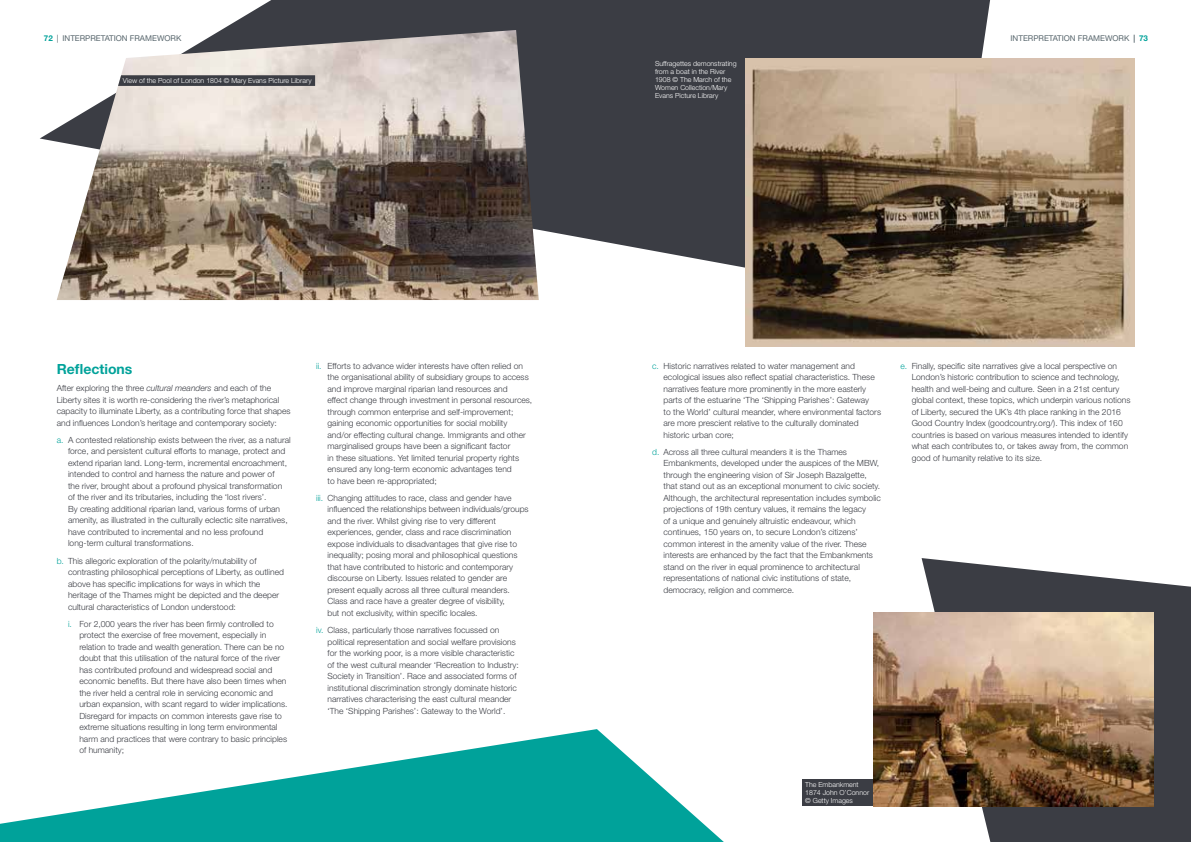
<style>
.page{position:relative;width:1191px;height:842px;background:#fff}
.page>*{position:absolute;margin:0;border:0;box-sizing:border-box;transform-origin:0 0}
.t1{font:700 14px "Helvetica Neue LT Std";color:#00a29a}
.t2{font:300 8.5px/11.5px "Helvetica Neue LT Std";color:#3b3d44}
.t3{font:8px "Helvetica Neue LT Std";color:#58666d}
.t4{font:300 7px/8px "Helvetica Neue LT Std";color:#fff}
.s1{font-weight:700;color:#00a29a}
.s2{font-weight:700}
.s3{font-style:italic}
.s4{color:#00a29a}
</style>
<div class="page">
<svg style="left:921px;top:558px;width:270px;height:284px;fill:#3b3d44"></svg>
<svg style="left:40px;top:0;width:950px;height:268px;fill:#3b3d44"></svg>
<svg style="left:0;top:729px;width:724px;height:113px;fill:#00a29a"></svg>
<div style="left:652px;top:58px;width:93px;height:43px;background:#3b3d44"></div>
<div style="left:802px;top:780px;width:71px;height:26px;background:#3b3d44"></div>
<img style="left:57px;top:30px;width:482px;height:270px">
<img style="left:745px;top:58px;width:389px;height:288px">
<img style="left:873px;top:612px;width:281px;height:194px">
<svg style="left:118px;top:75px;width:197px;height:11px;background:#414349"></svg>
<p class="t3" style="left:44px;top:33px;width:139px"><span class="s1">72</span> | INTERPRETATION FRAMEWORK</p>
<p class="t3" style="left:1010px;top:33px;width:139px">INTERPRETATION FRAMEWORK <span class="s2">|</span> <span class="s1">73</span></p>
<p class="t4" style="left:123px;top:76px;width:190px">View of the Pool of London 1804 © Mary Evans Picture Library</p>
<h1 class="t1" style="left:57px;top:360px;width:77px">Reflections</h1>
<p class="t2" style="left:57px;top:382px;width:235px">After exploring the three <span class="s3">cultural meanders</span> and each of the Liberty sites it is worth re-considering the river’s metaphorical capacity to illuminate Liberty, as a contributing force that shapes and influences London’s heritage and contemporary society:</p>
<p class="t2" style="left:68px;top:434px;width:224px;text-indent:-11px"><span class="s4">a.</span> A contested relationship exists between the river, as a natural force, and persistent cultural efforts to manage, protect and extend riparian land. Long-term, incremental encroachment, intended to control and harness the nature and power of<br>the river, brought about a profound physical transformation of the river and its tributaries, including the ‘lost rivers’.<br>By creating additional riparian land, various forms of urban amenity, as illustrated in the culturally eclectic site narratives, have contributed to incremental and no less profound long-term cultural transformations.</p>
<p class="t2" style="left:68px;top:555px;width:217px;text-indent:-11px"><span class="s4">b.</span> This allegoric exploration of the polarity/mutability of contrasting philosophical perceptions of Liberty, as outlined above has specific implications for ways in which the heritage of the Thames might be depicted and the deeper cultural characteristics of London understood:</p>
<p class="t2" style="left:79px;top:618px;width:210px;text-indent:-11px"><span class="s4">i.</span> For 2,000 years the river has been firmly controlled to protect the exercise of free movement, especially in relation to trade and wealth generation. There can be no doubt that this utilisation of the natural force of the river has contributed profound and widespread social and economic benefits. But there have also been times when the river held a central role in servicing economic and urban expansion, with scant regard to wider implications.<br>Disregard for impacts on common interests gave rise to extreme situations resulting in long term environmental harm and practices that were contrary to basic principles of humanity;</p>
<p class="t2" style="left:327px;top:360px;width:206px;text-indent:-11px"><span class="s4">ii.</span> Efforts to advance wider interests have often relied on the organisational ability of subsidiary groups to access and improve marginal riparian land resources and<br>effect change through investment in personal resources, through common enterprise and self-improvement; gaining economic opportunities for social mobility and/or effecting cultural change. Immigrants and other marginalised groups have been a significant factor<br>in these situations. Yet limited tenurial property rights ensured any long-term economic advantages tend<br>to have been re-appropriated;</p>
<p class="t2" style="left:327px;top:492px;width:203px;text-indent:-11px"><span class="s4">iii.</span> Changing attitudes to race, class and gender have influenced the relationships between individuals/groups and the river. Whilst giving rise to very different experiences, gender, class and race discrimination expose individuals to disadvantages that give rise to inequality; posing moral and philosophical questions that have contributed to historic and contemporary discourse on Liberty. Issues related to gender are present equally across all three cultural meanders.<br>Class and race have a greater degree of visibility,<br>but not exclusivity, within specific locales.</p>
<p class="t2" style="left:327px;top:624px;width:193px;text-indent:-11px"><span class="s4">iv.</span> Class, particularly those narratives focussed on political representation and social welfare provisions for the working poor, is a more visible characteristic of the west cultural meander ‘Recreation to Industry:<br>Society in Transition’. Race and associated forms of institutional discrimination strongly dominate historic narratives characterising the east cultural meander ‘The ‘Shipping Parishes’: Gateway to the World’.</p>
<p class="t4" style="left:655px;top:59px;width:83px">Suffragettes demonstrating from a boat in the River<br>1908 © The March of the<br>Women Collection/Mary<br>Evans Picture Library</p>
<p class="t2" style="left:663px;top:360px;width:219px;text-indent:-11px"><span class="s4">c.</span> Historic narratives related to water management and ecological issues also reflect spatial characteristics. These narratives feature more prominently in the more easterly parts of the estuarine ‘The ‘Shipping Parishes’: Gateway<br>to the World’ cultural meander, where environmental factors are more prescient relative to the culturally dominated historic urban core;</p>
<p class="t2" style="left:663px;top:446px;width:219px;text-indent:-11px"><span class="s4">d.</span> Across all three cultural meanders it is the Thames Embankments, developed under the auspices of the MBW, through the engineering vision of Sir Joseph Bazalgette, that stand out as an exceptional monument to civic society.<br>Although, the architectural representation includes symbolic projections of 19th century values, it remains the legacy<br>of a unique and genuinely altruistic endeavour, which continues, 150 years on, to secure London’s citizens’ common interest in the amenity value of the river. These interests are enhanced by the fact that the Embankments stand on the river in equal prominence to architectural representations of national civic institutions of state, democracy, religion and commerce.</p>
<p class="t2" style="left:911px;top:360px;width:220px;text-indent:-11px"><span class="s4">e.</span> Finally, specific site narratives give a local perspective on London’s historic contribution to science and technology, health and well-being and culture. Seen in a 21st century global context, these topics, which underpin various notions of Liberty, secured the UK’s 4th place ranking in the 2016<br>Good Country Index (goodcountry.org/). This index of 160 countries is based on various measures intended to identify what each contributes to, or takes away from, the common good of humanity relative to its size.</p>
<p class="t4" style="left:805px;top:781px;width:65px">The Embankment<br>1874 John O’Connor © Getty Images</p>
</div>
